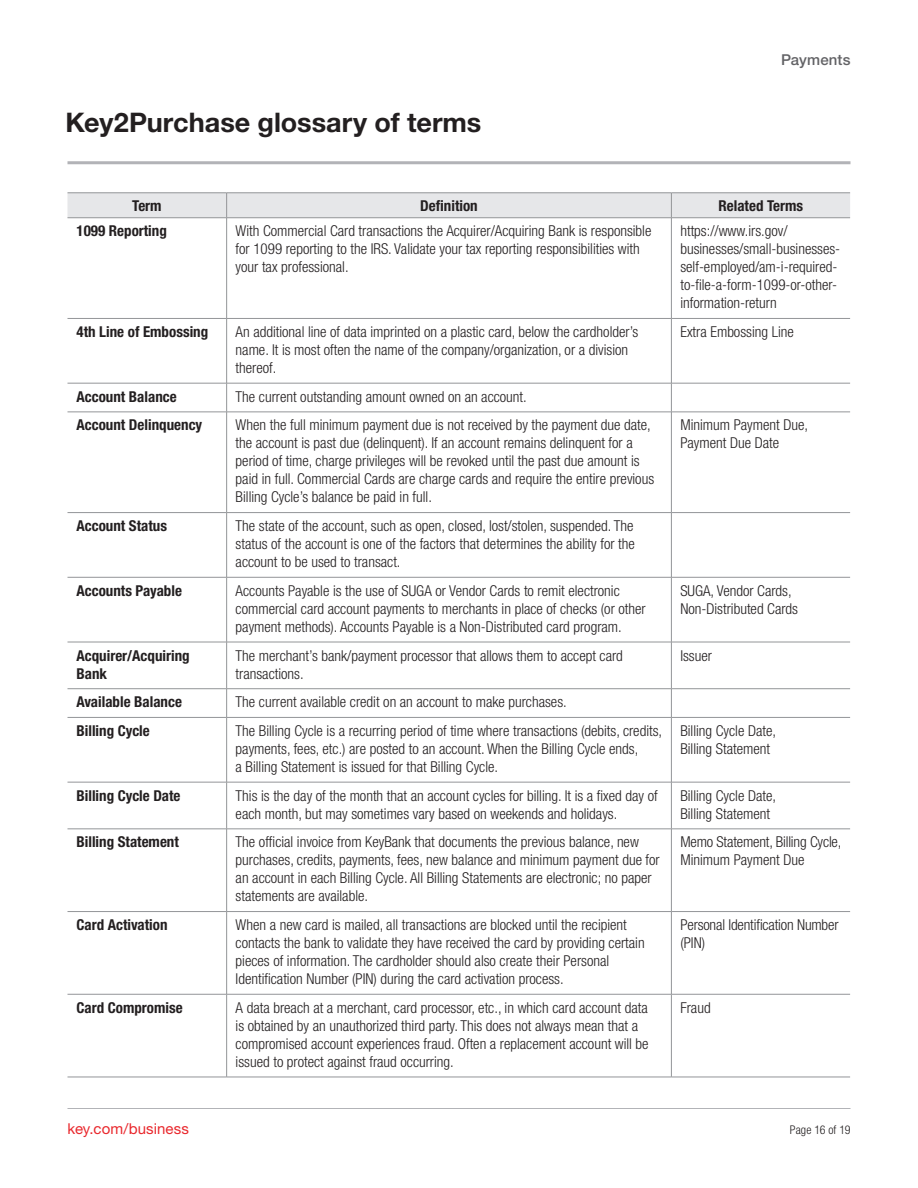
<style>
.page{position:relative;width:918px;height:1188px;background:#fff}
.page>*{position:absolute;margin:0;border:0;box-sizing:border-box;transform-origin:0 0}
._2a_2nd_page_Headline_Title_-_18_20_Bold{font:700 27px "Helvetica Neue LT Std";color:#231f20}
.t1{font:300 condensed 15px/18px "Helvetica Neue LT Std";color:#231f20}
.t2{font:700 condensed 15px/18px "Helvetica Neue LT Std";color:#231f20}
.t3{font:15px "Helvetica Neue LT Std";letter-spacing:.005em;color:#e9282d}
._1a__2nd_Page_Line_of_Business_-_10_12_Bo{font:500 15px "Helvetica Neue LT Std";letter-spacing:.005em;color:#636366}
.t4{font:300 condensed 12px "Helvetica Neue LT Std";letter-spacing:.005em;color:#231f20}
</style>
<div class="page">
<hr style="left:68px;top:161px;width:782px;height:3px;background:#b2b3b7">
<hr style="left:68px;top:1108px;width:782px;height:1px;background:#b2b3b7">
<div style="left:68px;top:193px;width:782px;height:24px;background:#e6e7e9"></div>
<hr style="left:68px;top:217px;width:159px;height:1px;background:#939598">
<hr style="left:227px;top:217px;width:444px;height:1px;background:#939598">
<hr style="left:226px;top:218px;width:1px;height:100px;background:#939598">
<hr style="left:671px;top:217px;width:179px;height:1px;background:#939598">
<hr style="left:671px;top:218px;width:1px;height:100px;background:#939598">
<hr style="left:68px;top:318px;width:159px;height:1px;background:#939598">
<hr style="left:227px;top:318px;width:444px;height:1px;background:#939598">
<hr style="left:226px;top:319px;width:1px;height:64px;background:#939598">
<hr style="left:671px;top:318px;width:179px;height:1px;background:#939598">
<hr style="left:671px;top:319px;width:1px;height:64px;background:#939598">
<hr style="left:68px;top:383px;width:159px;height:1px;background:#939598">
<hr style="left:227px;top:383px;width:444px;height:1px;background:#939598">
<svg style="left:226px;top:383px;width:1px;height:29px"></svg>
<hr style="left:671px;top:383px;width:179px;height:1px;background:#939598">
<svg style="left:671px;top:383px;width:1px;height:29px"></svg>
<hr style="left:68px;top:412px;width:159px;height:1px;background:#939598">
<hr style="left:227px;top:412px;width:444px;height:1px;background:#939598">
<hr style="left:226px;top:412px;width:1px;height:100px;background:#939598">
<hr style="left:671px;top:412px;width:179px;height:1px;background:#939598">
<hr style="left:671px;top:412px;width:1px;height:100px;background:#939598">
<hr style="left:68px;top:512px;width:159px;height:1px;background:#939598">
<hr style="left:227px;top:512px;width:444px;height:1px;background:#939598">
<hr style="left:226px;top:513px;width:1px;height:64px;background:#939598">
<hr style="left:671px;top:512px;width:179px;height:1px;background:#939598">
<hr style="left:671px;top:513px;width:1px;height:64px;background:#939598">
<hr style="left:68px;top:577px;width:159px;height:1px;background:#939598">
<hr style="left:227px;top:577px;width:444px;height:1px;background:#939598">
<hr style="left:226px;top:577px;width:1px;height:65px;background:#939598">
<hr style="left:671px;top:577px;width:179px;height:1px;background:#939598">
<hr style="left:671px;top:577px;width:1px;height:65px;background:#939598">
<hr style="left:68px;top:642px;width:159px;height:1px;background:#939598">
<hr style="left:227px;top:642px;width:444px;height:1px;background:#939598">
<hr style="left:226px;top:642px;width:1px;height:47px;background:#939598">
<hr style="left:671px;top:642px;width:179px;height:1px;background:#939598">
<hr style="left:671px;top:642px;width:1px;height:47px;background:#939598">
<hr style="left:68px;top:688px;width:159px;height:1px;background:#939598">
<hr style="left:227px;top:688px;width:444px;height:1px;background:#939598">
<svg style="left:226px;top:689px;width:1px;height:28px"></svg>
<hr style="left:671px;top:688px;width:179px;height:1px;background:#939598">
<svg style="left:671px;top:689px;width:1px;height:28px"></svg>
<hr style="left:68px;top:717px;width:159px;height:1px;background:#939598">
<hr style="left:227px;top:717px;width:444px;height:1px;background:#939598">
<hr style="left:226px;top:718px;width:1px;height:64px;background:#939598">
<hr style="left:671px;top:717px;width:179px;height:1px;background:#939598">
<hr style="left:671px;top:718px;width:1px;height:64px;background:#939598">
<hr style="left:68px;top:782px;width:159px;height:1px;background:#939598">
<hr style="left:227px;top:782px;width:444px;height:1px;background:#939598">
<hr style="left:226px;top:782px;width:1px;height:47px;background:#939598">
<hr style="left:671px;top:782px;width:179px;height:1px;background:#939598">
<hr style="left:671px;top:782px;width:1px;height:47px;background:#939598">
<hr style="left:68px;top:829px;width:159px;height:1px;background:#939598">
<hr style="left:227px;top:829px;width:444px;height:1px;background:#939598">
<hr style="left:226px;top:829px;width:1px;height:82px;background:#939598">
<hr style="left:671px;top:829px;width:179px;height:1px;background:#939598">
<hr style="left:671px;top:829px;width:1px;height:82px;background:#939598">
<hr style="left:68px;top:911px;width:159px;height:1px;background:#939598">
<hr style="left:227px;top:911px;width:444px;height:1px;background:#939598">
<hr style="left:226px;top:912px;width:1px;height:82px;background:#939598">
<hr style="left:671px;top:911px;width:179px;height:1px;background:#939598">
<hr style="left:671px;top:912px;width:1px;height:82px;background:#939598">
<hr style="left:68px;top:994px;width:159px;height:1px;background:#939598">
<hr style="left:227px;top:994px;width:444px;height:1px;background:#939598">
<hr style="left:226px;top:994px;width:1px;height:83px;background:#939598">
<hr style="left:671px;top:994px;width:179px;height:1px;background:#939598">
<hr style="left:671px;top:994px;width:1px;height:83px;background:#939598">
<hr style="left:68px;top:1077px;width:159px;height:1px;background:#939598">
<hr style="left:227px;top:1077px;width:444px;height:1px;background:#939598">
<hr style="left:671px;top:1077px;width:179px;height:1px;background:#939598">
<p class="_2a_2nd_page_Headline_Title_-_18_20_Bold" style="left:66px;top:106px;width:417px">Key2Purchase glossary of terms</p>
<p class="_1a__2nd_Page_Line_of_Business_-_10_12_Bo" style="left:781px;top:50px;width:71px">Payments</p>
<p class="t2" style="left:132px;top:196px;width:31px">Term</p>
<p class="t2" style="left:420px;top:196px;width:59px">Definition</p>
<p class="t2" style="left:719px;top:196px;width:86px">Related Terms</p>
<p class="t2" style="left:76px;top:222px;width:92px">1099 Reporting</p>
<p class="t1" style="left:236px;top:222px;width:417px">With Commercial Card transactions the Acquirer/Acquiring Bank is responsible for 1099 reporting to the IRS. Validate your tax reporting responsibilities with your tax professional.</p>
<p class="t1" style="left:680px;top:222px;width:161px">https://www.irs.gov/ businesses/small-businesses&shy;self-employed/am-i-required&shy;to-file-a-form-1099-or-other&shy;information-return</p>
<p class="t2" style="left:76px;top:323px;width:133px">4th Line of Embossing</p>
<p class="t1" style="left:236px;top:323px;width:404px">An additional line of data imprinted on a plastic card, below the cardholder’s name. It is most often the name of the company/organization, or a division thereof.</p>
<p class="t1" style="left:680px;top:323px;width:115px">Extra Embossing Line</p>
<p class="t2" style="left:76px;top:387px;width:102px">Account Balance</p>
<p class="t1" style="left:236px;top:387px;width:293px">The current outstanding amount owned on an account.</p>
<p class="t2" style="left:76px;top:416px;width:127px">Account Delinquency</p>
<p class="t1" style="left:236px;top:416px;width:420px">When the full minimum payment due is not received by the payment due date, the account is past due (delinquent). If an account remains delinquent for a period of time, charge privileges will be revoked until the past due amount is paid in full. Commercial Cards are charge cards and require the entire previous Billing Cycle’s balance be paid in full.</p>
<p class="t1" style="left:680px;top:416px;width:129px">Minimum Payment Due,<br>Payment Due Date</p>
<p class="t2" style="left:76px;top:517px;width:92px">Account Status</p>
<p class="t1" style="left:236px;top:517px;width:401px;text-align:justify">The state of the account, such as open, closed, lost/stolen, suspended. The status of the account is one of the factors that determines the ability for the account to be used to transact.</p>
<p class="t2" style="left:76px;top:581px;width:107px">Accounts Payable</p>
<p class="t1" style="left:236px;top:581px;width:412px">Accounts Payable is the use of SUGA or Vendor Cards to remit electronic commercial card account payments to merchants in place of checks (or other payment methods). Accounts Payable is a Non-Distributed card program.</p>
<p class="t1" style="left:680px;top:581px;width:119px">SUGA, Vendor Cards,<br>Non-Distributed Cards</p>
<p class="t2" style="left:76px;top:646px;width:115px">Acquirer/Acquiring<br>Bank</p>
<p class="t1" style="left:236px;top:646px;width:389px">The merchant’s bank/payment processor that allows them to accept card transactions.</p>
<p class="t1" style="left:680px;top:646px;width:33px">Issuer</p>
<p class="t2" style="left:76px;top:693px;width:107px">Available Balance</p>
<p class="t1" style="left:236px;top:693px;width:333px">The current available credit on an account to make purchases.</p>
<p class="t2" style="left:76px;top:721px;width:75px">Billing Cycle</p>
<p class="t1" style="left:236px;top:722px;width:428px">The Billing Cycle is a recurring period of time where transactions (debits, credits, payments, fees, etc.) are posted to an account. When the Billing Cycle ends,<br>a Billing Statement is issued for that Billing Cycle.</p>
<p class="t1" style="left:680px;top:722px;width:97px">Billing Cycle Date,<br>Billing Statement</p>
<p class="t2" style="left:76px;top:786px;width:106px">Billing Cycle Date</p>
<p class="t1" style="left:236px;top:786px;width:424px">This is the day of the month that an account cycles for billing. It is a fixed day of each month, but may sometimes vary based on weekends and holidays.</p>
<p class="t1" style="left:680px;top:786px;width:97px">Billing Cycle Date,<br>Billing Statement</p>
<p class="t2" style="left:76px;top:833px;width:104px">Billing Statement</p>
<p class="t1" style="left:236px;top:833px;width:426px">The official invoice from KeyBank that documents the previous balance, new purchases, credits, payments, fees, new balance and minimum payment due for an account in each Billing Cycle. All Billing Statements are electronic; no paper statements are available.</p>
<p class="t1" style="left:680px;top:833px;width:163px">Memo Statement, Billing Cycle,<br>Minimum Payment Due</p>
<p class="t2" style="left:76px;top:916px;width:93px">Card Activation</p>
<p class="t1" style="left:236px;top:916px;width:411px">When a new card is mailed, all transactions are blocked until the recipient contacts the bank to validate they have received the card by providing certain pieces of information. The cardholder should also create their Personal Identification Number (PIN) during the card activation process.</p>
<p class="t1" style="left:680px;top:916px;width:160px">Personal Identification Number (PIN)</p>
<p class="t2" style="left:76px;top:998px;width:108px">Card Compromise</p>
<p class="t1" style="left:236px;top:998px;width:415px">A data breach at a merchant, card processor, etc., in which card account data is obtained by an unauthorized third party. This does not always mean that a compromised account experiences fraud. Often a replacement account will be issued to protect against fraud occurring.</p>
<p class="t1" style="left:680px;top:998px;width:32px">Fraud</p>
<p class="t3" style="left:68px;top:1119px;width:123px">key.com/business</p>
<p class="t4" style="left:790px;top:1123px;width:62px">Page 16 of 19</p>
</div>
